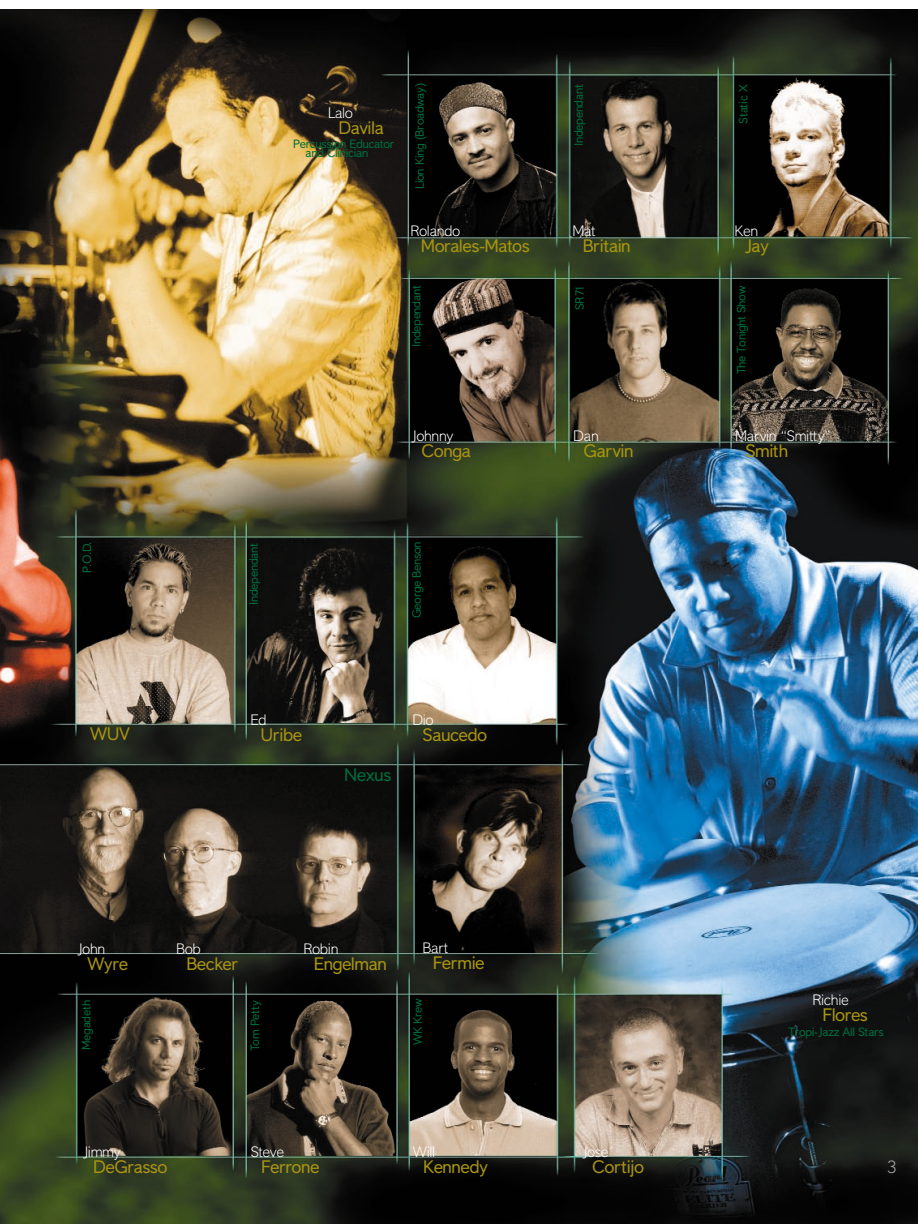
<style>
.page{position:relative;width:918px;height:1232px;background:#fff}
.page>*{position:absolute;margin:0;border:0;box-sizing:border-box;transform-origin:0 0}
.t1{font:700 18px "Liteweit";letter-spacing:-.03em;color:#a99410}
.t2{font:700 18px "Liteweit";letter-spacing:-.03em;color:#006d3c}
.t3{font:18px "Liteweit";color:#a6a6a6}
.t4{font:15px "Liteweit";letter-spacing:-.025em;color:#fff}
.t5{font:700 12px/9.8px "Liteweit";letter-spacing:-.03em;color:#006d3c}
</style>
<div class="page">
<img style="left:1px;top:10px;width:916px;height:1213px">
<p class="t5" style="left:83px;top:573px;width:34px;rotate:-90deg">P.O.D.</p>
<p class="t5" style="left:250px;top:604px;width:63px;rotate:-90deg">Independant</p>
<p class="t4" style="left:328px;top:107px;width:26px">Lalo</p>
<h1 class="t1" style="left:338px;top:121px;width:47px">Davila</h1>
<p class="t5" style="left:306px;top:140px;width:90px;text-indent:-12px">Percussion Educator and Clinician</p>
<p class="t5" style="left:416px;top:189px;width:108px;rotate:-90deg">Lion King (Broadway)</p>
<p class="t5" style="left:575px;top:146px;width:63px;rotate:-90deg">Independant</p>
<p class="t5" style="left:739px;top:123px;width:40px;rotate:-90deg">Static X</p>
<p class="t4" style="left:410px;top:226px;width:51px">Rolando</p>
<p class="t4" style="left:572px;top:226px;width:25px">Mat</p>
<p class="t4" style="left:734px;top:226px;width:25px">Ken</p>
<h1 class="t1" style="left:421px;top:239px;width:111px">Morales-Matos</h1>
<h1 class="t1" style="left:583px;top:239px;width:49px">Britain</h1>
<h1 class="t1" style="left:745px;top:239px;width:26px">Jay</h1>
<p class="t5" style="left:412px;top:347px;width:63px;rotate:-90deg">Independant</p>
<p class="t5" style="left:576px;top:310px;width:26px;rotate:-90deg">SR71</p>
<p class="t5" style="left:737px;top:374px;width:90px;rotate:-90deg">The Tonight Show</p>
<p class="t4" style="left:411px;top:430px;width:44px">Johnny</p>
<h1 class="t1" style="left:422px;top:444px;width:51px">Conga</h1>
<p class="t4" style="left:573px;top:430px;width:27px">Dan</p>
<h1 class="t1" style="left:584px;top:444px;width:51px">Garvin</h1>
<p class="t4" style="left:735px;top:430px;width:97px">Marvin “Smitty”</p>
<h1 class="t1" style="left:746px;top:444px;width:44px">Smith</h1>
<p class="t5" style="left:413px;top:618px;width:79px;rotate:-90deg">George Benson</p>
<p class="t4" style="left:250px;top:714px;width:18px">Ed</p>
<h1 class="t1" style="left:90px;top:727px;width:41px">WUV</h1>
<h1 class="t1" style="left:261px;top:728px;width:43px">Uribe</h1>
<h1 class="t2" style="left:344px;top:767px;width:49px">Nexus</h1>
<p class="t4" style="left:412px;top:714px;width:23px">Dio</p>
<h1 class="t1" style="left:423px;top:728px;width:66px">Saucedo</h1>
<p class="t4" style="left:77px;top:943px;width:30px">John</p>
<h1 class="t1" style="left:87px;top:956px;width:42px">Wyre</h1>
<p class="t4" style="left:176px;top:943px;width:26px">Bob</p>
<h1 class="t1" style="left:186px;top:956px;width:53px">Becker</h1>
<p class="t4" style="left:304px;top:943px;width:36px">Robin</p>
<h1 class="t1" style="left:314px;top:956px;width:75px">Engelman</h1>
<p class="t4" style="left:422px;top:942px;width:27px">Bart</p>
<h1 class="t1" style="left:433px;top:955px;width:53px">Fermie</h1>
<p class="t5" style="left:82px;top:1050px;width:52px;rotate:-90deg">Megadeth</p>
<p class="t5" style="left:251px;top:1051px;width:53px;rotate:-90deg">Tom Petty</p>
<p class="t5" style="left:414px;top:1045px;width:49px;rotate:-90deg">WK Krew</p>
<p class="t4" style="left:812px;top:994px;width:38px">Richie</p>
<h1 class="t1" style="left:823px;top:1008px;width:47px">Flores</h1>
<p class="t5" style="left:789px;top:1028px;width:97px">Tropi-Jazz All Stars</p>
<p class="t4" style="left:83px;top:1146px;width:39px">Jimmy</p>
<h1 class="t1" style="left:93px;top:1160px;width:76px">DeGrasso</h1>
<p class="t4" style="left:251px;top:1146px;width:35px">Steve</p>
<h1 class="t1" style="left:261px;top:1160px;width:60px">Ferrone</h1>
<p class="t4" style="left:413px;top:1146px;width:24px">Will</p>
<h1 class="t1" style="left:423px;top:1160px;width:67px">Kennedy</h1>
<p class="t4" style="left:582px;top:1146px;width:33px">Jose´</p>
<h1 class="t1" style="left:592px;top:1160px;width:53px">Cortijo</h1>
<h1 class="t3" style="left:887px;top:1159px;width:11px">3</h1>
</div>
